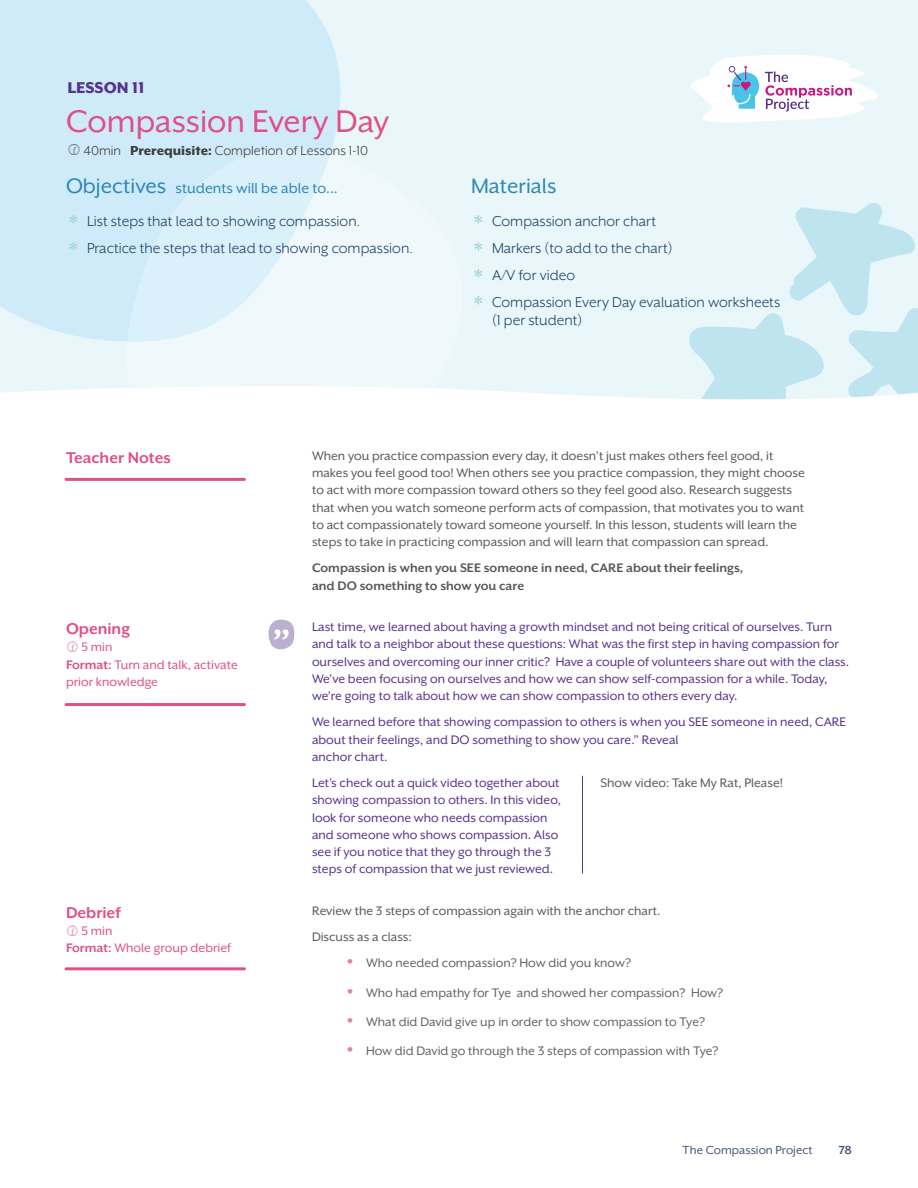
<style>
.page{position:relative;width:918px;height:1188px;background:#fff}
.page>*{position:absolute;margin:0;border:0;box-sizing:border-box;transform-origin:0 0}
.t1{font:36px "Mr Eaves XL San OT";color:#df4f88}
.t2{font:24px "Mr Eaves XL San OT";color:#2e87b6}
.t3{font:700 18px "Mr Eaves XL San OT";color:#df4f88}
.t4{font:800 18px "Mr Eaves XL Mod OT";color:#55338b}
.t5{font:16.5px/27px "Mr Eaves XL San OT";color:#1c3f63}
.t6{font:15px "Mr Eaves XL Mod OT";color:#3e3e3f}
.t7{font:14.25px/17.2px "Mr Eaves XL San OT";color:#55338b}
.t8{font:14.25px/17.2px "Mr Eaves XL San OT";color:#57585a}
.t9{font:14.25px "Mr Eaves XL San OT";color:#636366}
.t10{font:700 14.25px/17.2px "Mr Eaves XL San OT";color:#57585a}
.t11{font:14.25px/17.2px "Mr Eaves XL San OT";color:#df4f88}
.t12{font:13.5px "Mr Eaves XL San OT";color:#495777}
.t13{font:700 13.5px "Mr Eaves XL San OT";color:#495777}
.s1{font-weight:800}
.s2{font-size:24px;color:#2e87b6}
.s3{color:#2e87b6}
.s4{font-family:"Mr Eaves XL Mod OT";font-size:22.5px;color:#9fd7cf}
.s5{font-weight:700}
.s6{font-size:30px;color:#e67ea0}
</style>
<div class="page">
<div style="left:0;top:0;width:918px;height:400px;background:#e9f7fa"></div>
<div style="left:0;top:0;width:344px;height:343px;background:#cfebf9"></div>
<div style="left:126px;top:154px;width:339px;height:234px;background:#eff9fc"></div>
<svg style="left:127px;top:148px;width:203px;height:194px"></svg>
<svg style="left:690px;top:54px;width:188px;height:70px"></svg>
<svg style="left:268px;top:619px;width:26px;height:31px"></svg>
<hr style="left:66px;top:703px;width:178px;height:3px;background:#df4f88">
<hr style="left:66px;top:478px;width:178px;height:3px;background:#df4f88">
<svg style="left:688px;top:203px;width:230px;height:196px;background:#d6eef5"></svg>
<hr style="left:582px;top:776px;width:1px;height:97px;background:#55338b">
<hr style="left:66px;top:967px;width:178px;height:3px;background:#df4f88">
<svg style="left:69px;top:144px;width:11px;height:11px"></svg>
<p class="t4" style="left:68px;top:78px;width:78px">LESSON 11</p>
<h1 class="t1" style="left:66px;top:103px;width:325px">Compassion Every Day</h1>
<p class="t6" style="left:84px;top:143px;width:286px">40min <span class="s1">Prerequisite:</span> Completion of Lessons 1-10</p>
<p class="t5" style="left:66px;top:171px;width:296px;line-height:33px"><span class="s2">Objectives</span> <span class="s3">students will be able to...<br></span><span class="s4">*</span> List steps that lead to showing compassion.</p>
<p class="t5" style="left:69px;top:234px;width:345px"><span class="s4">*</span> Practice the steps that lead to showing compassion.</p>
<h2 class="t2" style="left:471px;top:173px;width:87px">Materials</h2>
<p class="t5" style="left:474px;top:207px;width:308px"><span class="s4">*</span> Compassion anchor chart<br><span class="s4">*</span> Markers (to add to the chart)<br><span class="s4">*</span> A/V for video<br><span class="s4">*</span> Compassion Every Day evaluation worksheets</p>
<p class="t5" style="left:492px;top:306px;width:92px">(1 per student)</p>
<p class="t3" style="left:66px;top:449px;width:106px">Teacher Notes</p>
<p class="t8" style="left:312px;top:447px;width:494px">When you practice compassion every day, it doesn’t just makes others feel good, it makes you feel good too! When others see you practice compassion, they might choose to act with more compassion toward others so they feel good also. Research suggests that when you watch someone perform acts of compassion, that motivates you to want to act compassionately toward someone yourself. In this lesson, students will learn the steps to take in practicing compassion and will learn that compassion can spread.</p>
<p class="t10" style="left:312px;top:560px;width:433px">Compassion is when you SEE someone in need, CARE about their feelings, and DO something to show you care</p>
<p class="t3" style="left:66px;top:620px;width:66px">Opening</p>
<p class="t11" style="left:66px;top:638px;width:173px;text-indent:15px">5 min<br><span class="s5">Format:</span> Turn and talk, activate prior knowledge</p>
<p class="t3" style="left:66px;top:903px;width:56px">Debrief</p>
<p class="t11" style="left:66px;top:922px;width:167px;text-indent:15px">5 min<br><span class="s5">Format:</span> Whole group debrief</p>
<p class="t7" style="left:312px;top:618px;width:539px">Last time, we learned about having a growth mindset and not being critical of ourselves. Turn and talk to a neighbor about these questions: What was the first step in having compassion for ourselves and overcoming our inner critic? Have a couple of volunteers share out with the class.<br>We’ve been focusing on ourselves and how we can show self-compassion for a while. Today, we’re going to talk about how we can show compassion to others every day.</p>
<p class="t7" style="left:312px;top:713px;width:536px">We learned before that showing compassion to others is when you SEE someone in need, CARE about their feelings, and DO something to show you care.” Reveal<br>anchor chart.</p>
<p class="t7" style="left:312px;top:774px;width:251px">Let’s check out a quick video together about showing compassion to others. In this video, look for someone who needs compassion and someone who shows compassion. Also see if you notice that they go through the 3 steps of compassion that we just reviewed.</p>
<p class="t8" style="left:600px;top:774px;width:184px">Show video: Take My Rat, Please!</p>
<p class="t8" style="left:312px;top:897px;width:350px;line-height:26.2px">Review the 3 steps of compassion again with the anchor chart.<br>Discuss as a class:</p>
<p class="t9" style="left:346px;top:956px;width:286px"><span class="s6">•</span> Who needed compassion? How did you know?</p>
<p class="t9" style="left:346px;top:985px;width:378px"><span class="s6">•</span> Who had empathy for Tye and showed her compassion? How?</p>
<p class="t9" style="left:346px;top:1014px;width:360px"><span class="s6">•</span> What did David give up in order to show compassion to Tye?</p>
<p class="t9" style="left:346px;top:1044px;width:374px"><span class="s6">•</span> How did David go through the 3 steps of compassion with Tye?</p>
<p class="t12" style="left:683px;top:1143px;width:132px">The Compassion Project</p>
<p class="t13" style="left:839px;top:1143px;width:15px">78</p>
</div>
